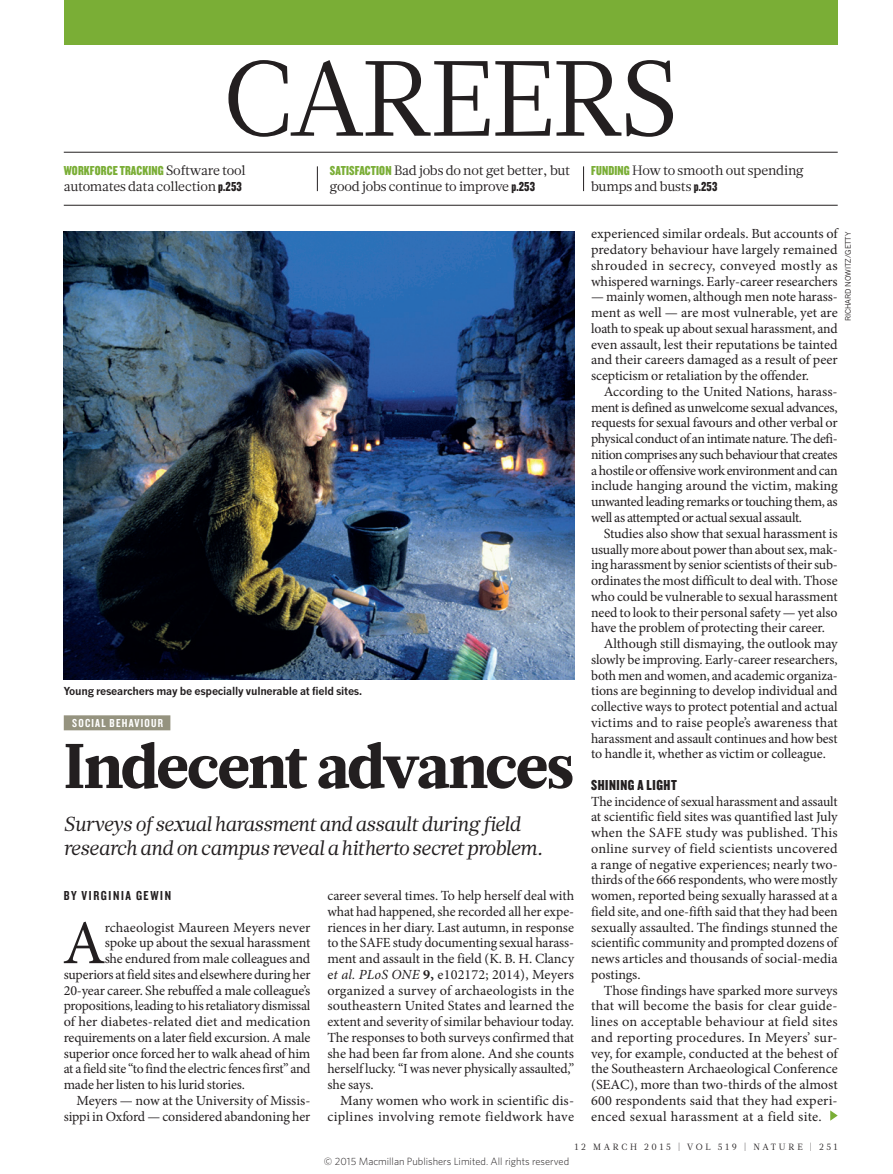
<style>
.page{position:relative;width:893px;height:1174px;background:#fff}
.page>*{position:absolute;margin:0;border:0;box-sizing:border-box;transform-origin:0 0}
.t1{font:106.5px "Glosa Math";letter-spacing:-.025em;color:#231f20}
.HEAD_42{font:900 63px "Glosa Math";letter-spacing:-.025em;color:#231f20}
.BODY_DROP_CAP{font:62.4px "Minion Pro";color:#231f20}
.INTRO{font:italic 20.25px/23.7px "Glosa Math";color:#231f20}
.CROSSHEAD{font:15px "Knockout 69 Full Liteweight";letter-spacing:.04em;color:#231f20}
.BODY_INDENT{font:13.95px/15.8px "Minion Pro";letter-spacing:-.005em;color:#231f20;text-align:justify}
.BODY_1ST_PARA{font:13.95px/15.8px "Minion Pro";letter-spacing:-.005em;color:#231f20;text-align:justify}
.BODY_DROP_CAP-2{font:13.95px "Minion Pro";letter-spacing:-.015em;color:#231f20}
.BODY_DROP_CAP-3{font:13.95px "Minion Pro";letter-spacing:.005em;color:#231f20}
.BODY_INDENT-2{font:13.95px/15.8px "Minion Pro";letter-spacing:.015em;color:#231f20;text-align:right}
.MINI_TOC_TEXT{font:13.5px/15.8px "Glosa Math";letter-spacing:-.02em;color:#231f20}
.AUTHOR_BYLINE{font:13.5px "Knockout 49 Liteweight";letter-spacing:.12em;color:#231f20}
.SUBJECT_STRAP{font:12px "Knockout 49 Liteweight";letter-spacing:.1em;color:#fff}
.PIC_CAPTION{font:700 10.8px "News Gothic MTOT";letter-spacing:-.02em;color:#231f20}
.t2{font:300 10.5px "Whitney";color:#231f20}
.t3{font:9px "Glosa Math";letter-spacing:.3em;color:#231f20}
.PIC_CREDIT{font:7.5px "News Gothic MTOT";color:#231f20}
.s1{font-family:"Knockout 69 Full Liteweight";color:#7aae36}
.s2{font-family:"Knockout 69 Full Liteweight"}
.s3{font-style:italic}
.s4{font-weight:700}
</style>
<div class="page">
<svg style="left:830px;top:1110px;width:8px;height:10px"></svg>
<div style="left:64px;top:715px;width:106px;height:15px;background:#95937f"></div>
<img style="left:64px;top:232px;width:510px;height:447px">
<div style="left:64px;top:0;width:774px;height:45px;background:#7aae36"></div>
<hr style="left:64px;top:152px;width:774px;height:1px;background:#231f20">
<hr style="left:64px;top:205px;width:774px;height:1px;background:#231f20">
<svg style="left:317px;top:166px;width:1px;height:25px"></svg>
<svg style="left:583px;top:166px;width:1px;height:25px"></svg>
<h1 class="t1" style="left:223px;top:29px;width:457px">CAREERS</h1>
<p class="MINI_TOC_TEXT" style="left:64px;top:163px;width:183px"><span class="s1">WORKFORCE TRACKING</span> Software tool automates data collection <span class="s2">p.253</span></p>
<p class="MINI_TOC_TEXT" style="left:330px;top:163px;width:242px"><span class="s1">SATISFACTION</span> Bad jobs do not get better, but good jobs continue to improve <span class="s2">p.253</span></p>
<p class="PIC_CAPTION" style="left:64px;top:684px;width:300px">Young researchers may be especially vulnerable at field sites.</p>
<p class="SUBJECT_STRAP" style="left:72px;top:715px;width:92px">SOCIAL BEHAVIOUR</p>
<p class="HEAD_42" style="left:64px;top:724px;width:512px">Indecent advances</p>
<p class="INTRO" style="left:64px;top:812px;width:481px">Surveys of sexual harassment and assault during field research and on campus reveal a hitherto secret problem.</p>
<p class="AUTHOR_BYLINE" style="left:64px;top:887px;width:109px">BY VIRGINIA GEWIN</p>
<p class="BODY_DROP_CAP" style="left:63px;top:901px;width:45px">A</p>
<p class="BODY_DROP_CAP-3" style="left:105px;top:917px;width:207px">rchaeologist Maureen Meyers never</p>
<p class="BODY_DROP_CAP-2" style="left:105px;top:933px;width:207px">spoke up about the sexual harassment</p>
<p class="BODY_DROP_CAP-2" style="left:105px;top:949px;width:207px">she endured from male colleagues and</p>
<p class="BODY_DROP_CAP-2" style="left:64px;top:965px;width:248px">superiors at field sites and elsewhere during her</p>
<p class="BODY_DROP_CAP-2" style="left:64px;top:980px;width:248px">20-year career. She rebuffed a male colleague’s</p>
<p class="BODY_DROP_CAP-2" style="left:64px;top:996px;width:248px">propositions, leading to his retaliatory dismissal</p>
<p class="BODY_DROP_CAP-3" style="left:64px;top:1012px;width:248px">of her diabetes-related diet and medication</p>
<p class="BODY_DROP_CAP-2" style="left:64px;top:1028px;width:248px">requirements on a later field excursion. A male</p>
<p class="BODY_DROP_CAP-2" style="left:64px;top:1043px;width:248px">superior once forced her to walk ahead of him</p>
<p class="BODY_DROP_CAP-2" style="left:64px;top:1059px;width:248px">at a field site “to find the electric fences first” and</p>
<p class="BODY_DROP_CAP-2" style="left:64px;top:1075px;width:183px">made her listen to his lurid stories.</p>
<p class="BODY_INDENT" style="left:64px;top:1092px;width:248px;text-align:right">Meyers — now at the University of Missis&shy;sippi in Oxford — considered abandoning her</p>
<p class="BODY_INDENT" style="left:327px;top:888px;width:248px">career several times. To help herself deal with what had happened, she recorded all her expe&shy;riences in her diary. Last autumn, in response to the SAFE study documenting sexual harass&shy;ment and assault in the field (K. B. H. Clancy e<span class="s3">t al. PLoS ONE</span> <span class="s4">9,</span> e102172; 2014), Meyers organized a survey of archaeologists in the southeastern United States and learned the extent and severity of similar behaviour today.<br>The responses to both surveys confirmed that she had been far from alone. And she counts herself lucky. “I was never physically assaulted,” she says.</p>
<p class="BODY_INDENT-2" style="left:327px;top:1092px;width:248px">Many women who work in scientific dis&shy;ciplines involving remote fieldwork have</p>
<p class="MINI_TOC_TEXT" style="left:591px;top:163px;width:214px"><span class="s1">FUNDING</span> How to smooth out spending bumps and busts <span class="s2">p.253</span></p>
<p class="BODY_INDENT" style="left:591px;top:226px;width:248px">experienced similar ordeals. But accounts of predatory behaviour have largely remained shrouded in secrecy, conveyed mostly as whispered warnings. Early-career researchers</p>
<p class="BODY_INDENT" style="left:591px;top:289px;width:248px">— mainly women, although men note harass&shy;ment as well — are most vulnerable, yet are loath to speak up about sexual harassment, and even assault, lest their reputations be tainted and their careers damaged as a result of peer scepticism or retaliation by the offender.</p>
<p class="BODY_INDENT" style="left:591px;top:384px;width:248px;text-indent:13px">According to the United Nations, harass&shy;ment is defined as unwelcome sexual advances, requests for sexual favours and other verbal or physical conduct of an intimate nature. The defi&shy;nition comprises any such behaviour that creates a hostile or offensive work environment and can include hanging around the victim, making unwanted leading remarks or touching them, as well as attempted or actual sexual assault.</p>
<p class="BODY_INDENT" style="left:591px;top:525px;width:248px;text-indent:13px">Studies also show that sexual harassment is usually more about power than about sex, mak&shy;ing harassment by senior scientists of their sub&shy;ordinates the most difficult to deal with. Those who could be vulnerable to sexual harassment need to look to their personal safety — yet also have the problem of protecting their career.</p>
<p class="BODY_INDENT" style="left:591px;top:636px;width:248px;text-indent:13px">Although still dismaying, the outlook may slowly be improving. Early-career researchers, both men and women, and academic organiza&shy;tions are beginning to develop individual and collective ways to protect potential and actual victims and to raise people’s awareness that harassment and assault continues and how best to handle it, whether as victim or colleague.</p>
<p class="CROSSHEAD" style="left:591px;top:775px;width:87px">SHINING A LIGHT</p>
<p class="BODY_1ST_PARA" style="left:591px;top:793px;width:248px">The incidence of sexual harassment and assault at scientific field sites was quantified last July when the SAFE study was published. This online survey of field scientists uncovered a range of negative experiences; nearly two&shy;thirds of the 666 respondents, who were mostly women, reported being sexually harassed at a field site, and one-fifth said that they had been sexually assaulted. The findings stunned the scientific community and prompted dozens of news articles and thousands of social-media postings.</p>
<p class="BODY_INDENT" style="left:591px;top:982px;width:248px;text-indent:13px">Those findings have sparked more surveys that will become the basis for clear guide&shy;lines on acceptable behaviour at field sites and reporting procedures. In Meyers’ sur&shy;vey, for example, conducted at the behest of the Southeastern Archaeological Conference (SEAC), more than two-thirds of the almost 600 respondents said that they had experi&shy;enced sexual harassment at a field site.</p>
<p class="PIC_CREDIT" style="left:843px;top:321px;width:91px;rotate:-90deg">RICHARD NOWITZ/GETTY</p>
<p class="t3" style="left:575px;top:1141px;width:264px">12 MARCH 2015 | VOL 519 | NATURE | 251</p>
<p class="t2" style="left:324px;top:1154px;width:247px">© 2015 Macmillan Publishers Limited. All rights reserved</p>
</div>
